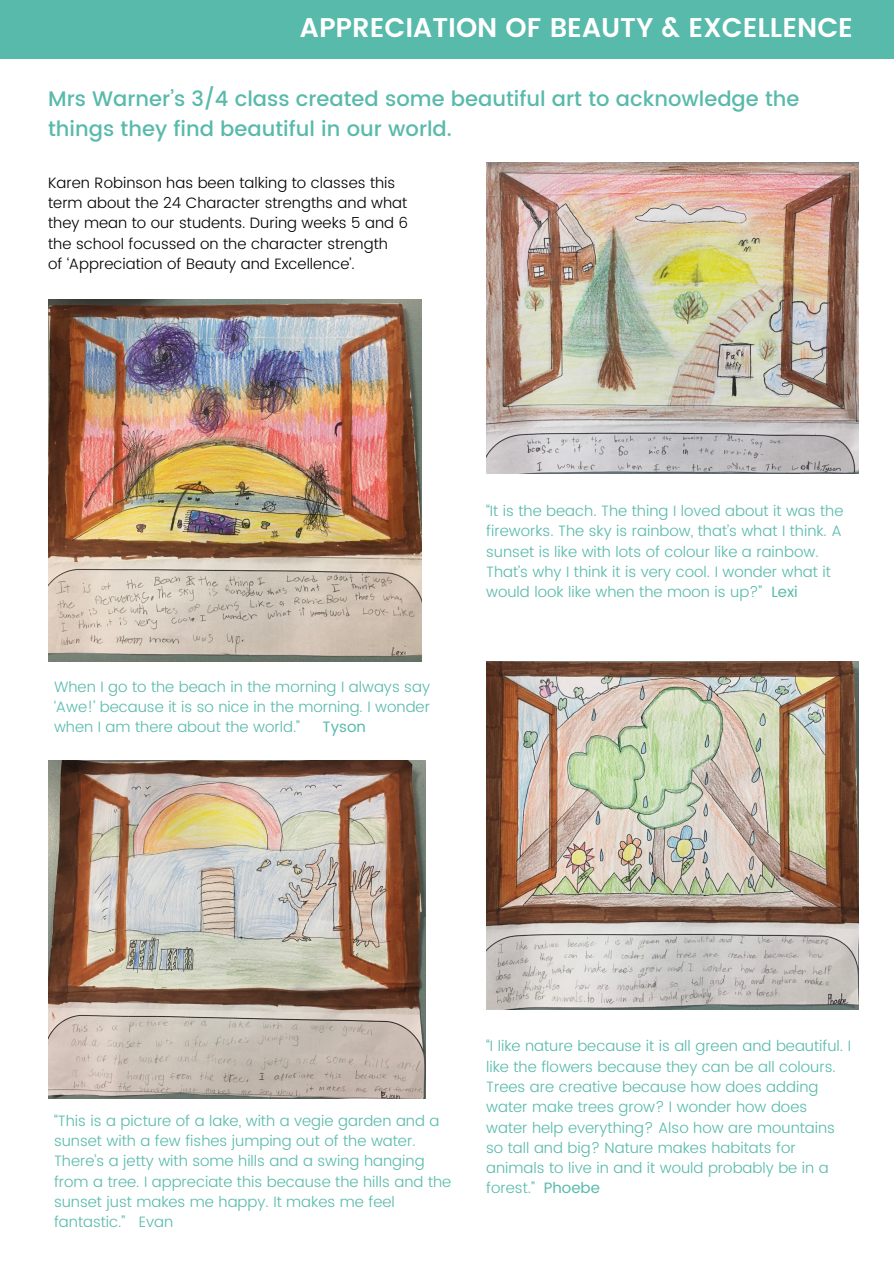
<style>
.page{position:relative;width:894px;height:1264px;background:#fff}
.page>*{position:absolute;margin:0;border:0;box-sizing:border-box;transform-origin:0 0}
.t1{font:600 27px "Poppins";color:#fff}
.t2{font:500 21px/29.2px "Poppins";color:#58baab}
.t3{font:300 15px/20.2px "Poppins";color:#58baab}
.t4{font:300 15px/20.2px "Poppins";color:#000}
.t5{font:15px "Poppins";color:#58baab}
.s1{font-weight:400}
</style>
<div class="page">
<div style="left:0;top:0;width:893px;height:59px;background:#58baab"></div>
<img style="left:48px;top:760px;width:377px;height:338px">
<img style="left:48px;top:299px;width:373px;height:363px">
<img style="left:486px;top:661px;width:371px;height:348px">
<img style="left:486px;top:163px;width:371px;height:310px">
<h1 class="t1" style="left:300px;top:12px;width:554px">APPRECIATION OF BEAUTY &amp; EXCELLENCE</h1>
<h2 class="t2" style="left:48px;top:84px;width:752px">Mrs Warner’s 3/4 class created some beautiful art to acknowledge the things they find beautiful in our world.</h2>
<p class="t4" style="left:48px;top:172px;width:361px">Karen Robinson has been talking to classes this term about the 24 Character strengths and what they mean to our students. During weeks 5 and 6 the school focussed on the character strength<br>of ‘Appreciation of Beauty and Excellence’.</p>
<p class="t3" style="left:54px;top:676px;width:377px;text-align:justify">When I go to the beach in the morning I always say ‘Awe!’ because it is so nice in the morning. I wonder when I am there about the world.”</p>
<p class="t5" style="left:322px;top:718px;width:45px">Tyson</p>
<p class="t3" style="left:486px;top:501px;width:359px">“It is the beach. The thing I loved about it was the fireworks. The sky is rainbow, that’s what I think. A sunset is like with lots of colour like a rainbow.<br>That’s why I think it is very cool. I wonder what it would look like when the moon is up?” <span class="s1">Lexi</span></p>
<p class="t3" style="left:54px;top:1110px;width:399px">“This is a picture of a lake, with a vegie garden and a sunset with a few fishes jumping out of the water.<br>There’s a jetty with some hills and a swing hanging from a tree. I appreciate this because the hills and the sunset just makes me happy. It makes me feel fantastic.” Evan</p>
<p class="t3" style="left:486px;top:1036px;width:366px">“I like nature because it is all green and beautiful. I like the flowers because they can be all colours.<br>Trees are creative because how does adding water make trees grow? I wonder how does water help everything? Also how are mountains so tall and big? Nature makes habitats for animals to live in and it would probably be in a forest.” <span class="s1">Phoebe</span></p>
</div>
